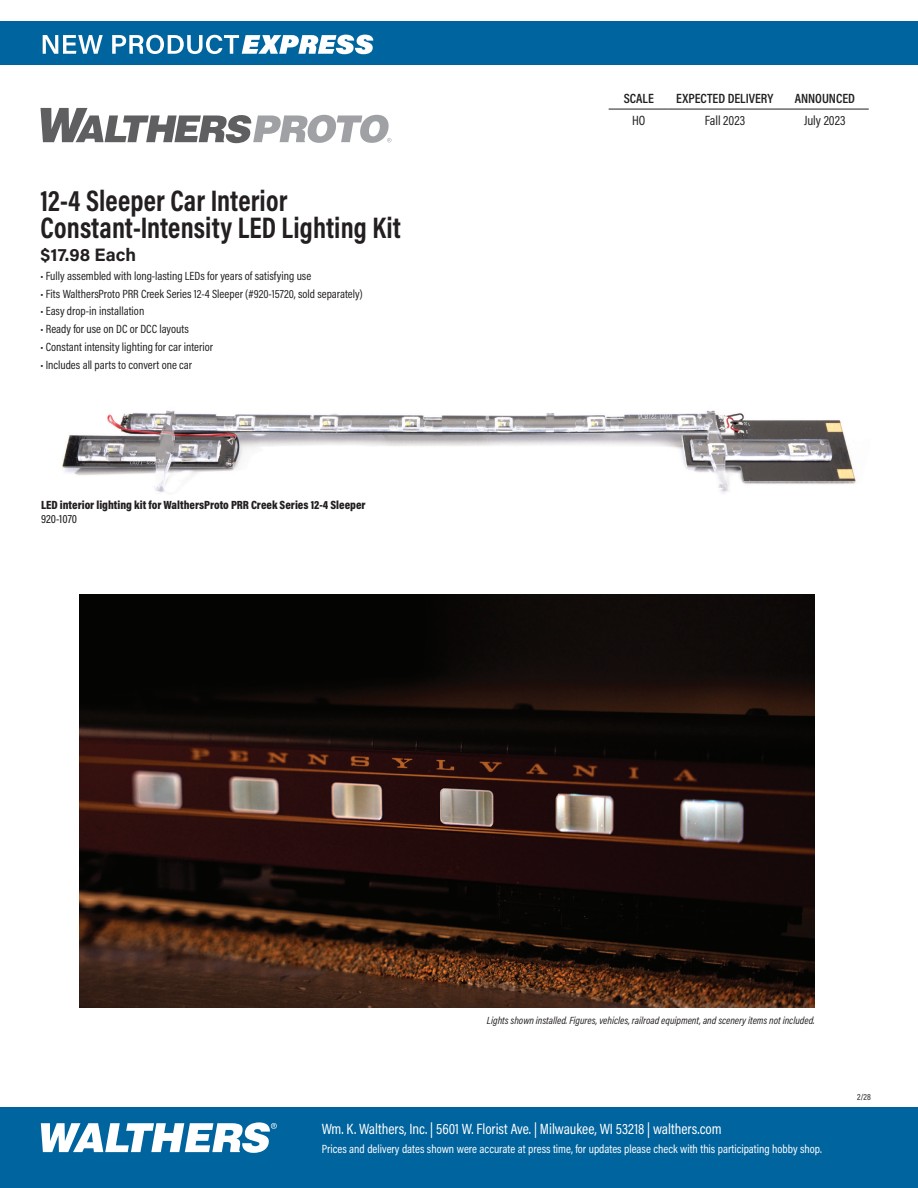
<style>
.page{position:relative;width:918px;height:1188px;background:#fff}
.page>*{position:absolute;margin:0;border:0;box-sizing:border-box;transform-origin:0 0}
.Editorial_Product_Name{font:700 30px/27px "Acumin Pro Cond";letter-spacing:.005em;color:#231f20;scale:.93 1}
.Editorial_Price_Delivery_Date{font:700 18px "Acumin Pro";color:#231f20}
.t1{font:15px "Acumin Pro Cond";color:#fff}
.Scale_Box{font:600 13.5px "Acumin Pro Cond";color:#231f20}
.Scale_Box-2{font:13.5px "Acumin Pro Cond";color:#231f20}
.Editorial_Bullets{font:12px "Acumin Pro Cond";color:#231f20}
.t2{font:12px "Acumin Pro Cond";color:#fff}
.Editorial_Product_Name-2{font:900 12px "Acumin Pro Cond";color:#231f20}
.Editorial_Product_Listing{font:500 12px "Acumin Pro Cond";color:#231f20}
.Editorial_Bullets-2{font:italic 10.5px "Acumin Pro Cond";color:#231f20}
.t3{font:9px "Acumin Pro Cond";color:#231f20}
</style>
<div class="page">
<div style="left:0;top:22px;width:918px;height:43px;background:#00649e"></div>
<svg style="left:43px;top:35px;width:60px;height:19px"></svg>
<svg style="left:112px;top:35px;width:261px;height:19px"></svg>
<div style="left:0;top:1107px;width:918px;height:81px;background:#00649e"></div>
<svg style="left:41px;top:1122px;width:236px;height:31px"></svg>
<hr style="left:609px;top:109px;width:60px;height:1px;background:#231f20">
<hr style="left:669px;top:109px;width:112px;height:1px;background:#231f20">
<hr style="left:781px;top:109px;width:88px;height:1px;background:#231f20">
<svg style="left:40px;top:108px;width:351px;height:35px"></svg>
<img style="left:62px;top:410px;width:794px;height:83px">
<img style="left:79px;top:594px;width:736px;height:414px">
<p class="Editorial_Product_Name" style="left:40px;top:187px;width:389px">12-4 Sleeper Car Interior<br>Constant-Intensity LED Lighting Kit</p>
<p class="Editorial_Price_Delivery_Date" style="left:40px;top:242px;width:97px">$17.98 Each</p>
<p class="Editorial_Bullets" style="left:40px;top:268px;width:272px">• Fully assembled with long-lasting LEDs for years of satisfying use</p>
<p class="Editorial_Bullets" style="left:40px;top:286px;width:324px">• Fits WalthersProto PRR Creek Series 12-4 Sleeper (#920-15720, sold separately)</p>
<p class="Editorial_Bullets" style="left:40px;top:304px;width:105px">• Easy drop-in installation</p>
<p class="Editorial_Bullets" style="left:40px;top:321px;width:150px">• Ready for use on DC or DCC layouts</p>
<p class="Editorial_Bullets" style="left:40px;top:339px;width:174px">• Constant intensity lighting for car interior</p>
<p class="Editorial_Bullets" style="left:40px;top:357px;width:153px">• Includes all parts to convert one car</p>
<p class="Editorial_Product_Name-2" style="left:41px;top:497px;width:326px">LED interior lighting kit for WalthersProto PRR Creek Series 12-4 Sleeper</p>
<p class="Editorial_Product_Listing" style="left:41px;top:512px;width:38px">920-1070</p>
<p class="Scale_Box" style="left:624px;top:90px;width:32px">SCALE</p>
<p class="Scale_Box" style="left:676px;top:90px;width:99px">EXPECTED DELIVERY</p>
<p class="Scale_Box" style="left:795px;top:90px;width:62px">ANNOUNCED</p>
<p class="Scale_Box-2" style="left:632px;top:112px;width:15px">HO</p>
<p class="Scale_Box-2" style="left:705px;top:112px;width:42px">Fall 2023</p>
<p class="Scale_Box-2" style="left:804px;top:112px;width:43px">July 2023</p>
<p class="Editorial_Bullets-2" style="left:487px;top:1014px;width:329px">Lights shown installed. Figures, vehicles, railroad equipment, and scenery items not included.</p>
<p class="t3" style="left:857px;top:1091px;width:15px">2/28</p>
<p class="t1" style="left:322px;top:1120px;width:402px">Wm. K. Walthers, Inc. | 5601 W. Florist Ave. | Milwaukee, WI 53218 | walthers.com</p>
<p class="t2" style="left:322px;top:1142px;width:502px">Prices and delivery dates shown were accurate at press time, for updates please check with this participating hobby shop.</p>
</div>
